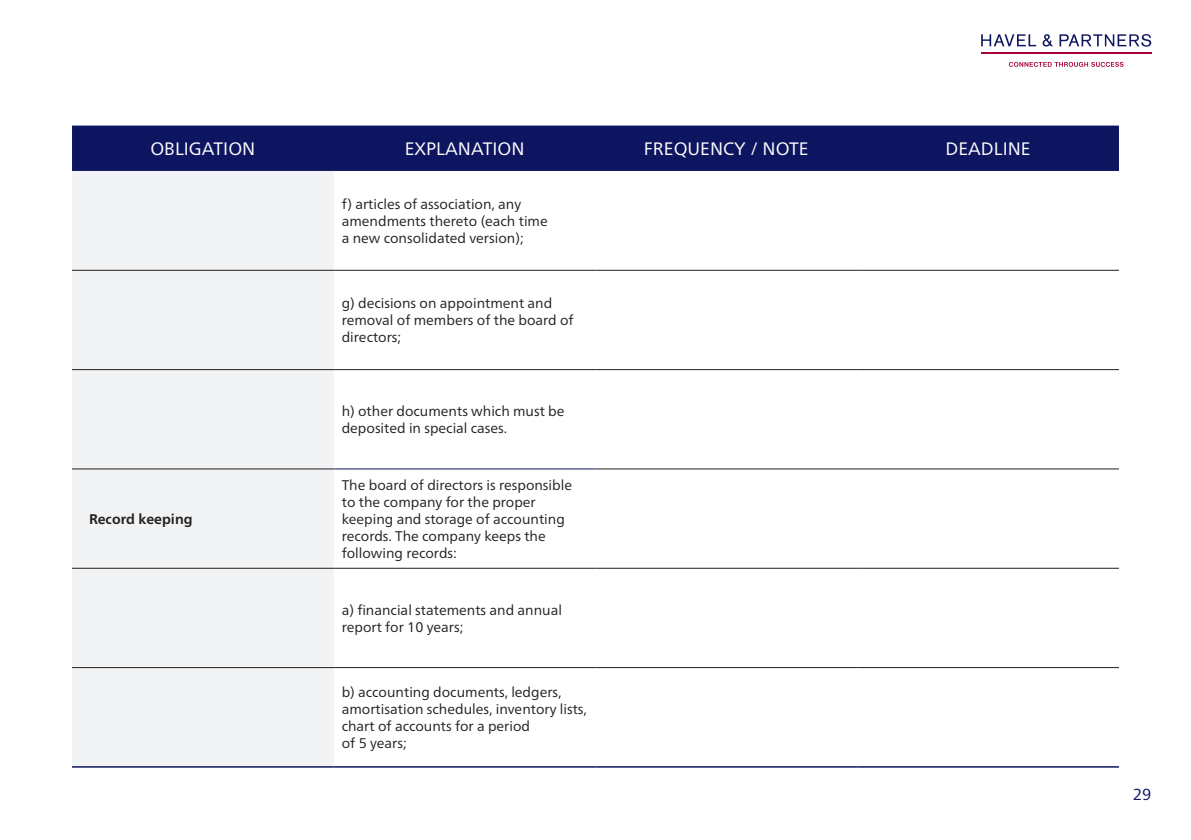
<style>
.page{position:relative;width:1191px;height:840px;background:#fff}
.page>*{position:absolute;margin:0;border:0;box-sizing:border-box;transform-origin:0 0}
.t1{font:18px "Frutiger Neue LTW1 G";color:#fff}
.t2{font:16px "Frutiger Neue LTW1 G";color:#0e1560}
.t3{font:14px/16.8px "Frutiger Neue LTW1 G";color:#231f20}
.t4{font:700 14px "Frutiger Neue LTW1 G";color:#231f20}
</style>
<div class="page">
<svg style="left:1009px;top:62px;width:114px;height:5px"></svg>
<hr style="left:981px;top:52px;width:170px;height:1px;background:#a80235">
<svg style="left:1059px;top:34px;width:92px;height:13px"></svg>
<svg style="left:981px;top:34px;width:55px;height:12px"></svg>
<svg style="left:1042px;top:34px;width:11px;height:12px"></svg>
<div style="left:72px;top:125px;width:1047px;height:46px;background:#0e1560"></div>
<div style="left:72px;top:171px;width:262px;height:594px;background:#f2f3f4"></div>
<hr style="left:72px;top:270px;width:262px;height:1px;background:#231f20">
<hr style="left:334px;top:270px;width:261px;height:1px;background:#231f20">
<hr style="left:595px;top:270px;width:262px;height:1px;background:#231f20">
<hr style="left:857px;top:270px;width:262px;height:1px;background:#231f20">
<hr style="left:72px;top:369px;width:262px;height:1px;background:#231f20">
<hr style="left:334px;top:369px;width:261px;height:1px;background:#231f20">
<hr style="left:595px;top:369px;width:262px;height:1px;background:#231f20">
<hr style="left:857px;top:369px;width:262px;height:1px;background:#231f20">
<hr style="left:72px;top:468px;width:262px;height:1px;background:#231f20">
<hr style="left:595px;top:468px;width:262px;height:1px;background:#231f20">
<hr style="left:857px;top:468px;width:262px;height:1px;background:#231f20">
<hr style="left:72px;top:567px;width:262px;height:1px;background:#231f20">
<hr style="left:334px;top:567px;width:261px;height:1px;background:#231f20">
<hr style="left:595px;top:567px;width:262px;height:1px;background:#231f20">
<hr style="left:857px;top:567px;width:262px;height:1px;background:#231f20">
<hr style="left:72px;top:667px;width:262px;height:1px;background:#231f20">
<hr style="left:334px;top:667px;width:261px;height:1px;background:#231f20">
<hr style="left:595px;top:667px;width:262px;height:1px;background:#231f20">
<hr style="left:857px;top:667px;width:262px;height:1px;background:#231f20">
<hr style="left:72px;top:765px;width:262px;height:2px;background:#0e1560">
<hr style="left:334px;top:765px;width:261px;height:2px;background:#0e1560">
<hr style="left:595px;top:765px;width:262px;height:2px;background:#0e1560">
<hr style="left:857px;top:765px;width:262px;height:2px;background:#0e1560">
<hr style="left:334px;top:468px;width:261px;height:1px;background:#0e1560">
<p class="t1" style="left:150px;top:135px;width:107px">OBLIGATION</p>
<p class="t1" style="left:405px;top:135px;width:121px">EXPLANATION</p>
<p class="t1" style="left:644px;top:135px;width:166px">FREQUENCY / NOTE</p>
<p class="t1" style="left:945px;top:135px;width:87px">DEADLINE</p>
<p class="t3" style="left:342px;top:195px;width:207px">f) articles of association, any amendments thereto (each time a new consolidated version);</p>
<p class="t3" style="left:342px;top:294px;width:233px">g) decisions on appointment and removal of members of the board of directors;</p>
<p class="t4" style="left:89px;top:508px;width:105px">Record keeping</p>
<p class="t3" style="left:342px;top:401px;width:224px">h) other documents which must be deposited in special cases.</p>
<p class="t3" style="left:342px;top:475px;width:232px">The board of directors is responsible to the company for the proper keeping and storage of accounting records. The company keeps the following records:</p>
<p class="t3" style="left:342px;top:600px;width:222px">a) financial statements and annual report for 10 years;</p>
<p class="t3" style="left:342px;top:682px;width:247px">b) accounting documents, ledgers, amortisation schedules, inventory lists, chart of accounts for a period<br>of 5 years;</p>
<p class="t2" style="left:1132px;top:782px;width:20px">29</p>
</div>
